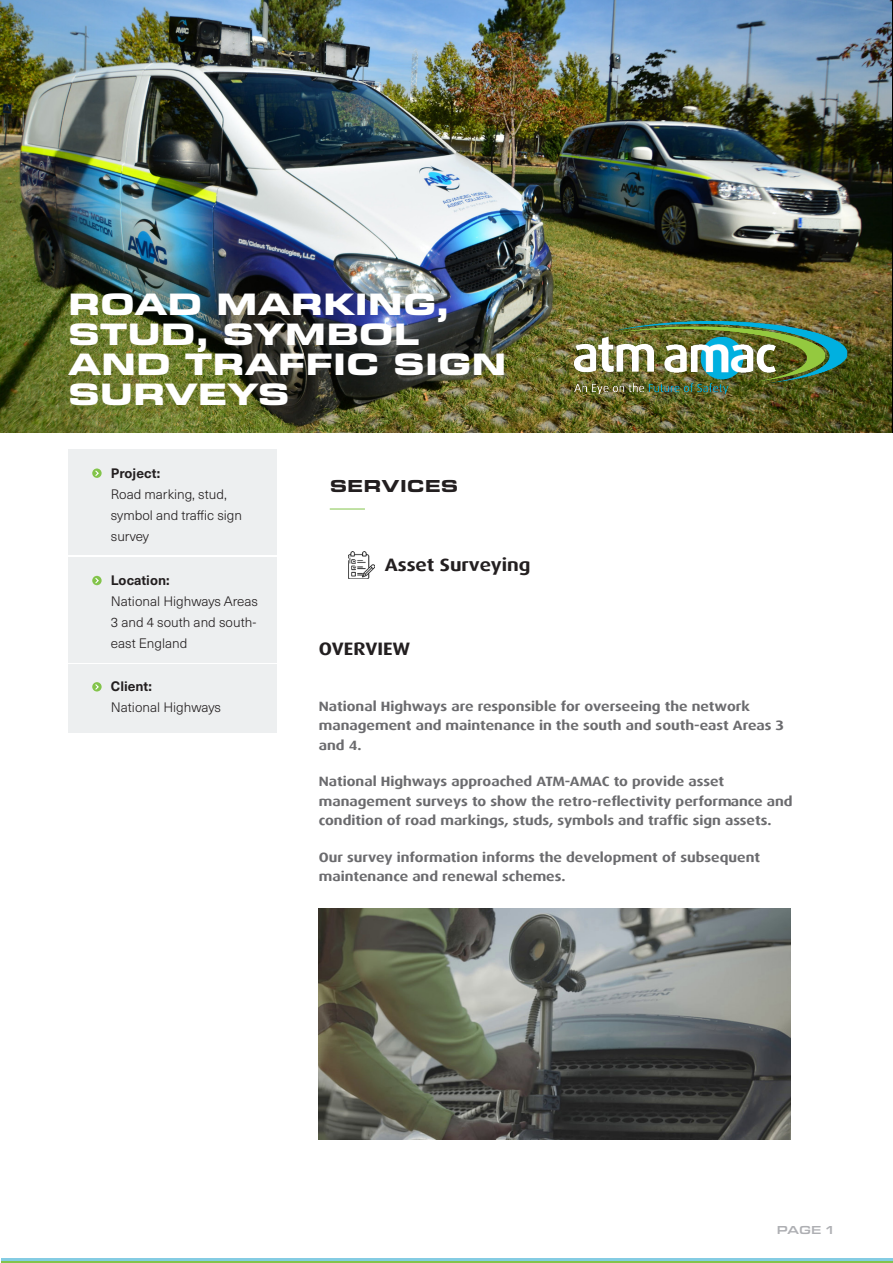
<style>
.page{position:relative;width:893px;height:1263px;background:#fff}
.page>*{position:absolute;margin:0;border:0;box-sizing:border-box;transform-origin:0 0}
.t1{font:31.5px/30px "Eurostile Unicase LTW04";color:#fff}
.t2{font:700 18px "Dax Wide";color:#231f20}
.t3{font:900 18px "Eurostile Ext";color:#231f20}
.t4{font:700 13.5px/19.5px "Dax Wide";color:#6b6b6e}
.t5{font:300 13.5px/21px "Neue Haas Unica W1 G";color:#231f20}
.t6{font:700 13.5px "Neue Haas Unica W1 G";color:#231f20}
.t7{font:500 12px "Eurostile Ext";color:#aeafb3}
</style>
<div class="page">
<hr style="left:1px;top:1260px;width:891px;height:3px;background:#83c44b">
<hr style="left:2px;top:1258px;width:891px;height:2px;background:#85cce3">
<img style="left:0;top:0;width:891px;height:433px">
<hr style="left:330px;top:509px;width:35px;height:1px;background:#83c44b">
<div style="left:68px;top:557px;width:209px;height:105px;background:#edeff0"></div>
<div style="left:68px;top:664px;width:209px;height:68px;background:#edeff0"></div>
<svg style="left:92px;top:576px;width:10px;height:9px"></svg>
<svg style="left:94px;top:577px;width:6px;height:7px"></svg>
<svg style="left:92px;top:682px;width:10px;height:9px"></svg>
<svg style="left:94px;top:683px;width:6px;height:8px"></svg>
<img style="left:348px;top:551px;width:26px;height:27px">
<img style="left:319px;top:909px;width:471px;height:231px">
<img style="left:574px;top:321px;width:273px;height:74px">
<div style="left:68px;top:449px;width:209px;height:106px;background:#edeff0"></div>
<svg style="left:92px;top:468px;width:10px;height:10px"></svg>
<svg style="left:94px;top:469px;width:6px;height:8px"></svg>
<h1 class="t1" style="left:68px;top:290px;width:440px">ROAD MARKING,<br>STUD, SYMBOL<br>AND TRAFFIC SIGN<br>SURVEYS</h1>
<p class="t6" style="left:111px;top:463px;width:51px">Project:</p>
<p class="t5" style="left:111px;top:483px;width:133px">Road marking, stud, symbol and traffic sign survey</p>
<p class="t6" style="left:111px;top:570px;width:60px">Location:</p>
<p class="t5" style="left:111px;top:590px;width:149px">National Highways Areas<br>3 and 4 south and south&shy;east England</p>
<p class="t6" style="left:111px;top:676px;width:43px">Client:</p>
<p class="t5" style="left:111px;top:696px;width:111px">National Highways</p>
<h2 class="t3" style="left:330px;top:472px;width:130px">SERVICES</h2>
<h2 class="t2" style="left:385px;top:555px;width:147px">Asset Surveying</h2>
<h2 class="t2" style="left:319px;top:638px;width:93px">OVERVIEW</h2>
<p class="t4" style="left:319px;top:696px;width:467px">National Highways are responsible for overseeing the network management and maintenance in the south and south-east Areas 3 and 4.</p>
<p class="t4" style="left:319px;top:772px;width:475px">National Highways approached ATM-AMAC to provide asset management surveys to show the retro-reflectivity performance and condition of road markings, studs, symbols and traffic sign assets.</p>
<p class="t4" style="left:319px;top:847px;width:443px">Our survey information informs the development of subsequent maintenance and renewal schemes.</p>
<p class="t7" style="left:777px;top:1221px;width:60px">PAGE 1</p>
</div>
